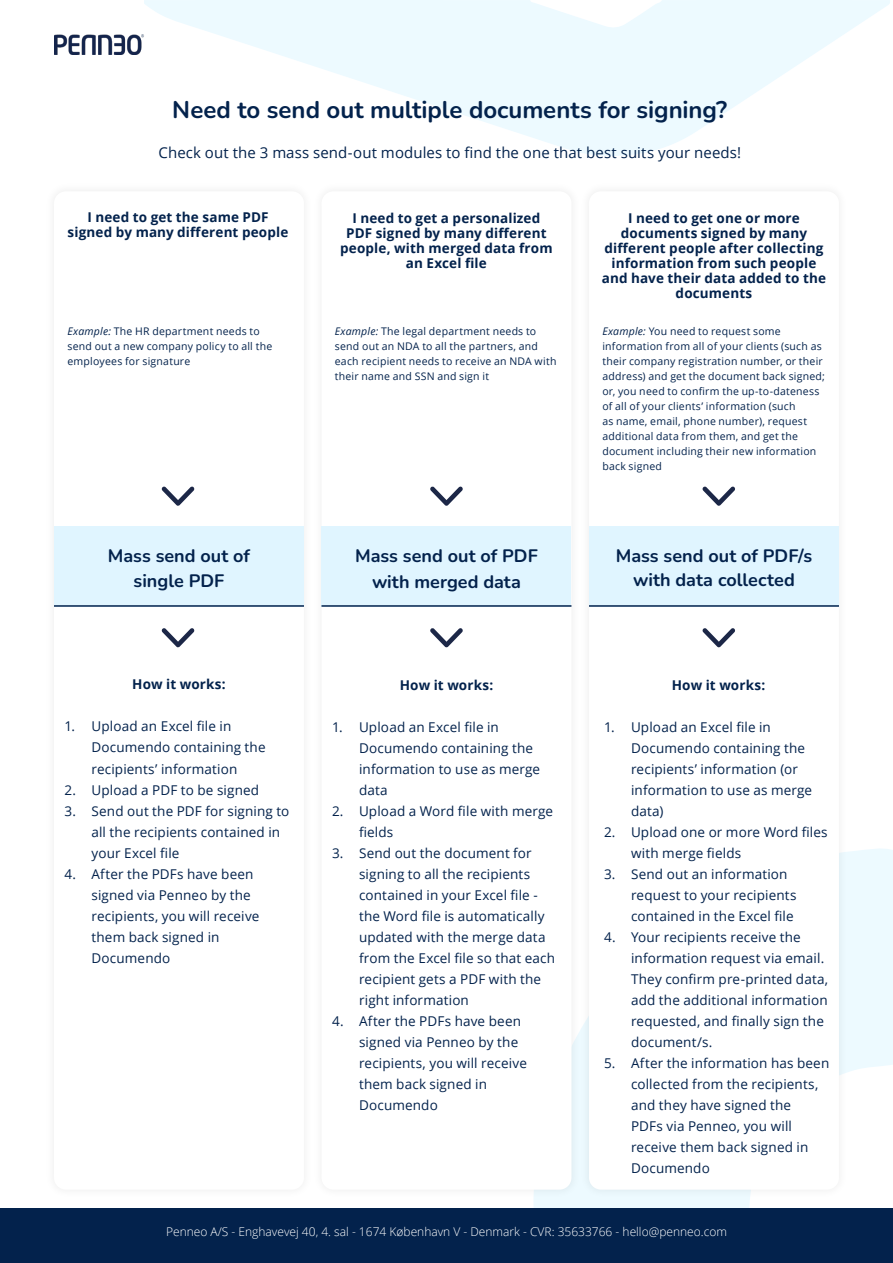
<style>
.page{position:relative;width:893px;height:1263px;background:#fff}
.page>*{position:absolute;margin:0;border:0;box-sizing:border-box;transform-origin:0 0}
.t1{font:200 24px "Nunito";color:#03224c}
.t2{font:200 18px/25.5px "Nunito";color:#03224c;text-align:center}
.t3{font:15px "Open Sans";letter-spacing:.005em;color:#03224c}
.t4{font:13.5px/21px "Open Sans";letter-spacing:.01em;color:#03224c}
.t5{font:700 13.5px/15px "Open Sans";letter-spacing:.01em;color:#03224c;text-align:center}
.t6{font:300 12px "Open Sans";color:#fff}
.t7{font:10.5px/15px "Open Sans";letter-spacing:.02em;color:#03224c}
.s1{font-style:italic}
</style>
<div class="page">
<img style="left:54px;top:35px;width:90px;height:19px">
<svg style="left:144px;top:0;width:746px;height:156px;fill:#edfaff"></svg>
<div style="left:0;top:1209px;width:893px;height:54px;background:#03224c"></div>
<svg style="left:534px;top:848px;width:359px;height:360px;fill:#edfaff"></svg>
<div style="left:312px;top:181px;width:269px;height:1018px;background:#000;opacity:.06"></div>
<div style="left:321px;top:191px;width:250px;height:998px;background:#fff;border-radius:12px"></div>
<div style="left:579px;top:181px;width:270px;height:1018px;background:#000;opacity:.06"></div>
<div style="left:589px;top:191px;width:250px;height:998px;background:#fff;border-radius:12px"></div>
<div style="left:589px;top:526px;width:250px;height:81px;background:#e0f5ff"></div>
<div style="left:321px;top:526px;width:250px;height:81px;background:#e0f5ff"></div>
<div style="left:54px;top:526px;width:250px;height:81px;background:#e0f5ff"></div>
<hr style="left:54px;top:605px;width:250px;height:2px;background:#03224c">
<hr style="left:321px;top:605px;width:250px;height:2px;background:#03224c">
<hr style="left:589px;top:605px;width:250px;height:2px;background:#03224c">
<svg style="left:162px;top:486px;width:33px;height:20px"></svg>
<svg style="left:162px;top:628px;width:33px;height:20px"></svg>
<svg style="left:430px;top:486px;width:33px;height:20px"></svg>
<svg style="left:430px;top:628px;width:33px;height:20px"></svg>
<svg style="left:703px;top:486px;width:32px;height:20px"></svg>
<svg style="left:703px;top:628px;width:32px;height:20px"></svg>
<h1 class="t1" style="left:172px;top:93px;width:556px">Need to send out multiple documents for signing?</h1>
<p class="t3" style="left:158px;top:142px;width:584px">Check out the 3 mass send-out modules to find the one that best suits your needs!</p>
<p class="t5" style="left:68px;top:210px;width:222px">I need to get the same PDF signed by many different people</p>
<p class="t5" style="left:340px;top:210px;width:214px">I need to get a personalized<br>PDF signed by many different people, with merged data from an Excel file</p>
<p class="t5" style="left:602px;top:210px;width:226px">I need to get one or more documents signed by many different people after collecting information from such people and have their data added to the documents</p>
<p class="t7" style="left:67px;top:324px;width:206px"><span class="s1">Example:</span> The HR department needs to send out a new company policy to all the employees for signature</p>
<p class="t7" style="left:335px;top:324px;width:223px"><span class="s1">Example:</span> The legal department needs to send out an NDA to all the partners, and each recipient needs to receive an NDA with their name and SSN and sign it</p>
<p class="t7" style="left:602px;top:324px;width:224px"><span class="s1">Example:</span> You need to request some information from all of your clients (such as their company registration number, or their address) and get the document back signed; or, you need to confirm the up-to-dateness of all of your clients’ information (such<br>as name, email, phone number), request additional data from them, and get the document including their new information back signed</p>
<h2 class="t2" style="left:108px;top:542px;width:144px">Mass send out of single PDF</h2>
<h2 class="t2" style="left:355px;top:543px;width:184px">Mass send out of PDF with merged data</h2>
<h2 class="t2" style="left:616px;top:543px;width:198px;line-height:24px">Mass send out of PDF/s with data collected</h2>
<p class="t5" style="left:132px;top:677px;width:95px">How it works:</p>
<p class="t4" style="left:92px;top:716px;width:176px;text-indent:-27px">1. Upload an Excel file in<br>Documendo containing the recipients’ information</p>
<p class="t4" style="left:65px;top:779px;width:196px">2. Upload a PDF to be signed</p>
<p class="t4" style="left:92px;top:800px;width:199px;text-indent:-27px">3. Send out the PDF for signing to all the recipients contained in your Excel file</p>
<p class="t4" style="left:92px;top:863px;width:170px;text-indent:-27px">4. After the PDFs have been signed via Penneo by the recipients, you will receive them back signed in<br>Documendo</p>
<p class="t5" style="left:400px;top:677px;width:95px">How it works:</p>
<p class="t4" style="left:359px;top:716px;width:183px;text-indent:-27px">1. Upload an Excel file in<br>Documendo containing the information to use as merge data</p>
<p class="t4" style="left:359px;top:800px;width:196px;text-indent:-27px">2. Upload a Word file with merge fields</p>
<p class="t4" style="left:359px;top:842px;width:198px;text-indent:-27px">3. Send out the document for signing to all the recipients contained in your Excel file - the Word file is automatically updated with the merge data from the Excel file so that each recipient gets a PDF with the right information</p>
<p class="t4" style="left:359px;top:1010px;width:170px;text-indent:-27px">4. After the PDFs have been signed via Penneo by the recipients, you will receive them back signed in<br>Documendo</p>
<p class="t5" style="left:672px;top:677px;width:95px">How it works:</p>
<p class="t4" style="left:631px;top:716px;width:183px;text-indent:-27px">1. Upload an Excel file in<br>Documendo containing the recipients’ information (or information to use as merge data)</p>
<p class="t4" style="left:631px;top:821px;width:198px;text-indent:-27px">2. Upload one or more Word files with merge fields</p>
<p class="t4" style="left:631px;top:863px;width:167px;text-indent:-27px">3. Send out an information request to your recipients contained in the Excel file</p>
<p class="t4" style="left:631px;top:926px;width:199px;text-indent:-27px">4. Your recipients receive the information request via email.<br>They confirm pre-printed data, add the additional information requested, and finally sign the document/s.</p>
<p class="t4" style="left:631px;top:1052px;width:200px;text-indent:-27px">5. After the information has been collected from the recipients, and they have signed the<br>PDFs via Penneo, you will receive them back signed in<br>Documendo</p>
<p class="t6" style="left:166px;top:1223px;width:562px">Penneo A/S - Enghavevej 40, 4. sal - 1674 København V - Denmark - CVR: 35633766 - hello@penneo.com</p>
</div>
